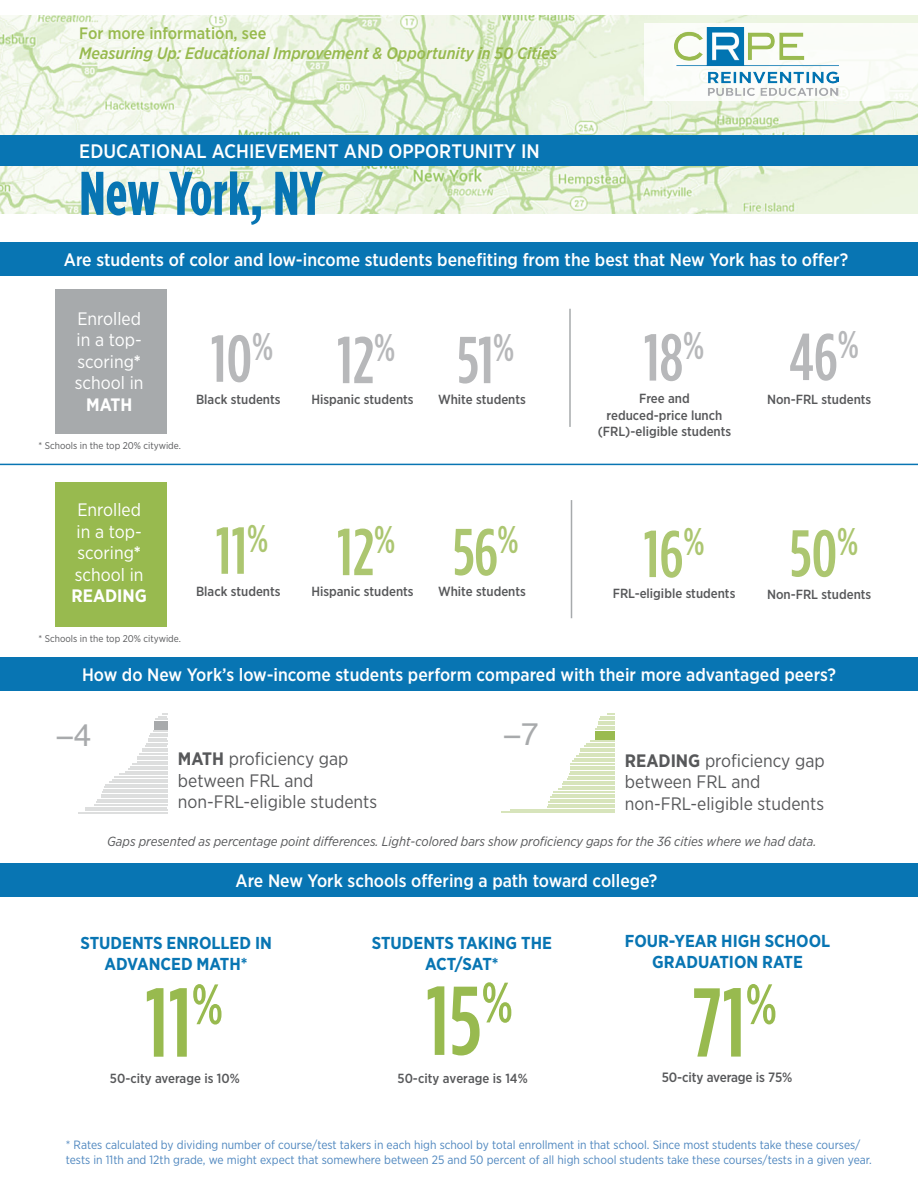
<style>
.page{position:relative;width:918px;height:1188px;background:#fff}
.page>*{position:absolute;margin:0;border:0;box-sizing:border-box;transform-origin:0 0}
.number{font:500 97.5px "Gotham Condensed";color:#98ba4f}
.number-2{font:500 66.15px "Gotham Condensed";color:#b7b8ba}
.number-3{font:500 66.15px "Gotham Condensed";color:#acc670}
.t1{font:700 61.5px "Gotham Condensed";color:#0875b3}
.t2{font:31.5px "Helvetica";color:#a8aaac}
.t3{font:500 19.5px "Gotham Narrow";color:#fff}
.t4{font:500 18px "Gotham Narrow";color:#fff}
.t5{font:18px "Gotham Narrow";color:#57585a}
.t6{font:18px/21.6px "Gotham Narrow";color:#fff;text-align:center}
.t7{font:700 17.25px/20.7px "Gotham Narrow";color:#0875b3;text-align:center}
.number-4{font:italic 500 16.5px "Gotham Narrow";color:#98ba4f}
.number-5{font:500 16.5px "Gotham Narrow";color:#98ba4f}
.text{font:500 13.5px "Gotham Narrow";letter-spacing:-.01em;color:#57585a}
.text-2{font:500 13.2px "Gotham Narrow";color:#57585a}
.text-3{font:italic 13.2px "Gotham Narrow";color:#57585a}
.text-4{font:12px/14.4px "Gotham Narrow";color:#4f87bf}
.text-5{font:9.75px "Gotham Narrow";color:#57585a}
.s1{font-weight:700}
</style>
<div class="page">
<img style="left:0;top:15px;width:918px;height:199px">
<div style="left:0;top:242px;width:918px;height:33px;background:#0875b3"></div>
<div style="left:0;top:657px;width:918px;height:33px;background:#0875b3"></div>
<div style="left:0;top:863px;width:918px;height:34px;background:#0875b3"></div>
<div style="left:645px;top:23px;width:273px;height:78px;background:#fbfcf8"></div>
<img style="left:674px;top:28px;width:164px;height:67px">
<div style="left:0;top:136px;width:918px;height:30px;background:#0875b3"></div>
<div style="left:55px;top:289px;width:111px;height:145px;background:#a7aaac"></div>
<div style="left:55px;top:482px;width:111px;height:145px;background:#98ba4f"></div>
<hr style="left:0;top:464px;width:918px;height:1px;background:#0875b3">
<hr style="left:569px;top:309px;width:2px;height:118px;background:#a7aaac">
<hr style="left:571px;top:500px;width:1px;height:118px;background:#a7aaac">
<hr style="left:78px;top:812px;width:89px;height:1px;background:#dddede">
<hr style="left:85px;top:809px;width:82px;height:2px;background:#dddede">
<hr style="left:85px;top:807px;width:82px;height:1px;background:#dddede">
<hr style="left:94px;top:804px;width:73px;height:2px;background:#dddede">
<hr style="left:96px;top:802px;width:71px;height:1px;background:#dddede">
<hr style="left:97px;top:799px;width:70px;height:2px;background:#dddede">
<hr style="left:101px;top:797px;width:66px;height:1px;background:#dddede">
<hr style="left:101px;top:794px;width:66px;height:2px;background:#dddede">
<hr style="left:102px;top:791px;width:65px;height:2px;background:#dddede">
<hr style="left:103px;top:789px;width:64px;height:2px;background:#dddede">
<hr style="left:104px;top:786px;width:63px;height:2px;background:#dddede">
<hr style="left:105px;top:784px;width:62px;height:1px;background:#dddede">
<hr style="left:109px;top:781px;width:58px;height:2px;background:#dddede">
<hr style="left:112px;top:779px;width:55px;height:1px;background:#dddede">
<hr style="left:114px;top:776px;width:53px;height:2px;background:#dddede">
<hr style="left:119px;top:774px;width:48px;height:1px;background:#dddede">
<hr style="left:125px;top:771px;width:42px;height:2px;background:#dddede">
<hr style="left:128px;top:768px;width:39px;height:2px;background:#dddede">
<hr style="left:130px;top:766px;width:37px;height:2px;background:#dddede">
<hr style="left:132px;top:763px;width:35px;height:2px;background:#dddede">
<hr style="left:137px;top:761px;width:30px;height:1px;background:#dddede">
<hr style="left:137px;top:758px;width:30px;height:2px;background:#dddede">
<hr style="left:137px;top:756px;width:30px;height:1px;background:#dddede">
<hr style="left:139px;top:753px;width:28px;height:2px;background:#dddede">
<svg style="left:142px;top:730px;width:25px;height:22px"></svg>
<div style="left:154px;top:721px;width:13px;height:8px;background:#a8aaac"></div>
<svg style="left:155px;top:713px;width:12px;height:7px"></svg>
<hr style="left:501px;top:812px;width:114px;height:1px;background:#d7e4bb">
<hr style="left:510px;top:809px;width:105px;height:2px;background:#d7e4bb">
<hr style="left:547px;top:806px;width:68px;height:2px;background:#d7e4bb">
<hr style="left:549px;top:804px;width:66px;height:2px;background:#d7e4bb">
<hr style="left:549px;top:801px;width:66px;height:2px;background:#d7e4bb">
<hr style="left:550px;top:799px;width:65px;height:1px;background:#d7e4bb">
<hr style="left:550px;top:796px;width:65px;height:2px;background:#d7e4bb">
<hr style="left:552px;top:794px;width:63px;height:1px;background:#d7e4bb">
<hr style="left:553px;top:791px;width:62px;height:2px;background:#d7e4bb">
<hr style="left:558px;top:789px;width:57px;height:1px;background:#d7e4bb">
<hr style="left:562px;top:786px;width:53px;height:2px;background:#d7e4bb">
<hr style="left:562px;top:784px;width:53px;height:1px;background:#d7e4bb">
<hr style="left:563px;top:781px;width:52px;height:2px;background:#d7e4bb">
<hr style="left:567px;top:778px;width:48px;height:2px;background:#d7e4bb">
<hr style="left:568px;top:776px;width:47px;height:2px;background:#d7e4bb">
<hr style="left:569px;top:773px;width:46px;height:2px;background:#d7e4bb">
<hr style="left:570px;top:771px;width:45px;height:1px;background:#d7e4bb">
<hr style="left:571px;top:768px;width:44px;height:2px;background:#d7e4bb">
<hr style="left:571px;top:766px;width:44px;height:1px;background:#d7e4bb">
<hr style="left:571px;top:763px;width:44px;height:2px;background:#d7e4bb">
<hr style="left:572px;top:761px;width:43px;height:1px;background:#d7e4bb">
<hr style="left:574px;top:758px;width:41px;height:2px;background:#d7e4bb">
<hr style="left:576px;top:755px;width:39px;height:2px;background:#d7e4bb">
<hr style="left:579px;top:753px;width:36px;height:2px;background:#d7e4bb">
<hr style="left:580px;top:750px;width:35px;height:2px;background:#d7e4bb">
<hr style="left:580px;top:748px;width:35px;height:1px;background:#d7e4bb">
<hr style="left:584px;top:745px;width:31px;height:2px;background:#d7e4bb">
<svg style="left:586px;top:743px;width:29px;height:1px"></svg>
<hr style="left:591px;top:740px;width:24px;height:2px;background:#d7e4bb">
<div style="left:595px;top:731px;width:20px;height:8px;background:#9abb50"></div>
<svg style="left:595px;top:713px;width:20px;height:17px"></svg>
<p class="number-5" style="left:79px;top:23px;width:189px">For more information, see</p>
<p class="number-4" style="left:79px;top:43px;width:479px">Measuring Up: Educational Improvement &amp; Opportunity in 50 Cities</p>
<p class="t3" style="left:79px;top:139px;width:462px">EDUCATIONAL ACHIEVEMENT AND OPPORTUNITY IN</p>
<p class="t1" style="left:79px;top:159px;width:245px">New York, NY</p>
<h1 class="t4" style="left:64px;top:248px;width:786px">Are students of color and low-income students benefiting from the best that New York has to offer?</h1>
<p class="t6" style="left:75px;top:307px;width:70px">Enrolled in a top&shy;scoring<span class="s1">* </span>school in<br><span class="s1">MATH</span></p>
<p class="text-5" style="left:39px;top:439px;width:144px">* Schools in the top 20% citywide.</p>
<p class="number-2" style="left:211px;top:322px;width:64px">10<sup>%</sup></p>
<p class="text-2" style="left:196px;top:391px;width:86px">Black students</p>
<p class="t6" style="left:72px;top:498px;width:77px">Enrolled in a top&shy;scoring<span class="s1">* </span>school in<br><span class="s1">READING</span></p>
<p class="text-5" style="left:39px;top:633px;width:144px">* Schools in the top 20% citywide.</p>
<p class="number-3" style="left:216px;top:514px;width:54px">11<sup>%</sup></p>
<p class="text-2" style="left:196px;top:583px;width:86px">Black students</p>
<p class="number-2" style="left:337px;top:323px;width:60px">12<sup>%</sup></p>
<p class="text-2" style="left:311px;top:391px;width:104px">Hispanic students</p>
<p class="number-2" style="left:457px;top:323px;width:59px">51<sup>%</sup></p>
<p class="text-2" style="left:438px;top:391px;width:89px">White students</p>
<p class="number-3" style="left:337px;top:515px;width:60px">12<sup>%</sup></p>
<p class="text-2" style="left:311px;top:583px;width:104px">Hispanic students</p>
<p class="number-3" style="left:453px;top:515px;width:67px">56<sup>%</sup></p>
<p class="text-2" style="left:438px;top:583px;width:89px">White students</p>
<p class="number-2" style="left:644px;top:321px;width:62px">18<sup>%</sup></p>
<p class="text-2" style="left:639px;top:390px;width:52px">Free and</p>
<p class="text-2" style="left:607px;top:407px;width:117px">reduced-price lunch</p>
<p class="text-2" style="left:598px;top:423px;width:135px">(FRL)-eligible students</p>
<p class="number-2" style="left:789px;top:320px;width:71px">46<sup>%</sup></p>
<p class="text-2" style="left:767px;top:391px;width:106px">Non-FRL students</p>
<p class="number-3" style="left:644px;top:517px;width:63px">16<sup>%</sup></p>
<p class="text-2" style="left:613px;top:585px;width:124px">FRL-eligible students</p>
<p class="number-3" style="left:790px;top:517px;width:70px">50<sup>%</sup></p>
<p class="text-2" style="left:767px;top:586px;width:106px">Non-FRL students</p>
<h1 class="t4" style="left:82px;top:663px;width:755px">How do New York’s low-income students perform compared with their more advantaged peers?</h1>
<p class="t2" style="left:56px;top:711px;width:37px">−4</p>
<p class="t2" style="left:503px;top:710px;width:37px">−7</p>
<p class="t5" style="left:178px;top:748px;width:172px"><span class="s1">MATH</span> proficiency gap</p>
<p class="t5" style="left:178px;top:769px;width:137px">between FRL and</p>
<p class="t5" style="left:178px;top:791px;width:201px">non-FRL-eligible students</p>
<p class="t5" style="left:625px;top:749px;width:201px"><span class="s1">READING</span> proficiency gap</p>
<p class="t5" style="left:625px;top:771px;width:137px">between FRL and</p>
<p class="t5" style="left:625px;top:792px;width:201px">non-FRL-eligible students</p>
<p class="text-3" style="left:107px;top:833px;width:711px">Gaps presented as percentage point differences. Light-colored bars show proficiency gaps for the 36 cities where we had data.</p>
<h1 class="t4" style="left:236px;top:870px;width:423px">Are New York schools offering a path toward college?</h1>
<p class="t7" style="left:80px;top:932px;width:193px">STUDENTS ENROLLED IN<br>ADVANCED MATH*</p>
<p class="t7" style="left:372px;top:932px;width:182px">STUDENTS TAKING THE<br>ACT/SAT*</p>
<p class="number" style="left:145px;top:969px;width:79px">11<sup>%</sup></p>
<p class="number" style="left:426px;top:967px;width:88px">15<sup>%</sup></p>
<p class="text-2" style="left:110px;top:1070px;width:131px">50-city average is 10%</p>
<p class="text-2" style="left:398px;top:1070px;width:132px">50-city average is 14%</p>
<p class="t7" style="left:625px;top:930px;width:207px">FOUR-YEAR HIGH SCHOOL<br>GRADUATION RATE</p>
<p class="number" style="left:692px;top:969px;width:86px">71<sup>%</sup></p>
<p class="text" style="left:662px;top:1069px;width:132px">50-city average is 75%</p>
<p class="text-4" style="left:66px;top:1138px;width:808px">* Rates calculated by dividing number of course/test takers in each high school by total enrollment in that school. Since most students take these courses/ tests in 11th and 12th grade, we might expect that somewhere between 25 and 50 percent of all high school students take these courses/tests in a given year.</p>
</div>
